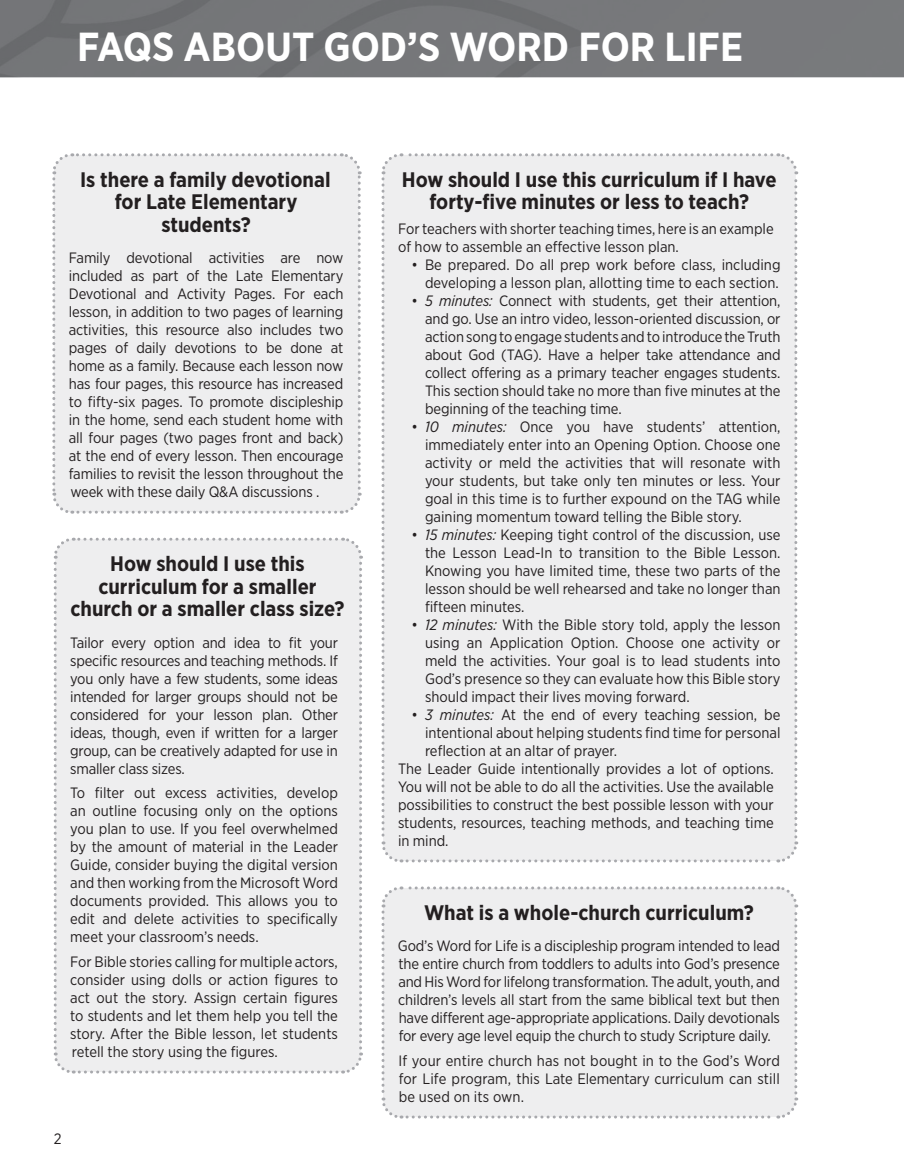
<style>
.page{position:relative;width:904px;height:1174px;background:#fff}
.page>*{position:absolute;margin:0;border:0;box-sizing:border-box;transform-origin:0 0}
.t1{font:700 40.5px "Gotham Narrow";color:#fff}
.t2{font:700 21px/22.5px "Gotham Narrow";color:#231f20;text-align:center}
.t3{font:15px/18px "Gotham Narrow";letter-spacing:-.005em;color:#231f20;text-align:justify}
.s1{font-style:italic}
</style>
<div class="page">
<img style="left:0;top:0;width:904px;height:77px">
<div style="left:52px;top:153px;width:310px;height:361px;background:#eeeeef"></div>
<div style="left:381px;top:153px;width:418px;height:710px;background:#eeeeef"></div>
<div style="left:381px;top:886px;width:418px;height:233px;background:#eeeeef"></div>
<div style="left:53px;top:537px;width:310px;height:537px;background:#eeeeef"></div>
<h1 class="t1" style="left:77px;top:20px;width:667px">FAQS ABOUT GOD’S WORD FOR LIFE</h1>
<h2 class="t2" style="left:80px;top:168px;width:252px">Is there a family devotional for Late Elementary students?</h2>
<p class="t3" style="left:69px;top:249px;width:276px">Family devotional activities are now included as part of the Late Elementary Devotional and Activity Pages. For each lesson, in addition to two pages of learning activities, this resource also includes two pages of daily devotions to be done at home as a family. Because each lesson now has four pages, this resource has increased to fifty-six pages. To promote discipleship in the home, send each student home with all four pages (two pages front and back) at the end of every lesson. Then encourage families to revisit the lesson throughout the week with these daily Q&amp;A discussions .</p>
<h2 class="t2" style="left:70px;top:552px;width:276px">How should I use this curriculum for a smaller church or a smaller class size?</h2>
<p class="t3" style="left:70px;top:633px;width:269px">Tailor every option and idea to fit your specific resources and teaching methods. If you only have a few students, some ideas intended for larger groups should not be considered for your lesson plan. Other ideas, though, even if written for a larger group, can be creatively adapted for use in smaller class sizes.</p>
<p class="t3" style="left:70px;top:784px;width:269px">To filter out excess activities, develop an outline focusing only on the options you plan to use. If you feel overwhelmed by the amount of material in the Leader Guide, consider buying the digital version and then working from the Microsoft Word documents provided. This allows you to edit and delete activities to specifically meet your classroom’s needs.</p>
<p class="t3" style="left:70px;top:952px;width:269px">For Bible stories calling for multiple actors, consider using dolls or action figures to act out the story. Assign certain figures to students and let them help you tell the story. After the Bible lesson, let students retell the story using the figures.</p>
<p class="t3" style="left:54px;top:1130px;width:9px">2</p>
<h2 class="t2" style="left:402px;top:168px;width:376px">How should I use this curriculum if I have forty-five minutes or less to teach?</h2>
<p class="t3" style="left:398px;top:219px;width:377px">For teachers with shorter teaching times, here is an example of how to assemble an effective lesson plan.</p>
<p class="t3" style="left:411px;top:255px;width:371px;text-align:right">• Be prepared. Do all prep work before class, including developing a lesson plan, allotting time to each section.</p>
<p class="t3" style="left:425px;top:291px;width:357px;text-indent:-14px">• <span class="s1">5 minutes:</span> Connect with students, get their attention, and go. Use an intro video, lesson-oriented discussion, or action song to engage students and to introduce the Truth about God (TAG). Have a helper take attendance and collect offering as a primary teacher engages students.<br>This section should take no more than five minutes at the beginning of the teaching time.</p>
<p class="t3" style="left:425px;top:417px;width:357px;text-indent:-14px">• <span class="s1">10 minutes:</span> Once you have students’ attention, immediately enter into an Opening Option. Choose one activity or meld the activities that will resonate with your students, but take only ten minutes or less. Your goal in this time is to further expound on the TAG while gaining momentum toward telling the Bible story.</p>
<p class="t3" style="left:425px;top:525px;width:357px;text-indent:-14px">• <span class="s1">15 minutes:</span> Keeping tight control of the discussion, use the Lesson Lead-In to transition to the Bible Lesson.<br>Knowing you have limited time, these two parts of the lesson should be well rehearsed and take no longer than fifteen minutes.</p>
<p class="t3" style="left:425px;top:615px;width:357px;text-indent:-14px">• <span class="s1">12 minutes:</span> With the Bible story told, apply the lesson using an Application Option. Choose one activity or meld the activities. Your goal is to lead students into God’s presence so they can evaluate how this Bible story should impact their lives moving forward.</p>
<p class="t3" style="left:411px;top:705px;width:370px">• <span class="s1">3 minutes:</span> At the end of every teaching session, be</p>
<p class="t3" style="left:425px;top:723px;width:357px">intentional about helping students find time for personal</p>
<p class="t3" style="left:425px;top:741px;width:194px">reflection at an altar of prayer.</p>
<p class="t3" style="left:398px;top:759px;width:377px">The Leader Guide intentionally provides a lot of options.</p>
<p class="t3" style="left:398px;top:777px;width:377px">You will not be able to do all the activities. Use the available</p>
<p class="t3" style="left:398px;top:795px;width:377px">possibilities to construct the best possible lesson with your</p>
<p class="t3" style="left:398px;top:813px;width:377px">students, resources, teaching methods, and teaching time</p>
<p class="t3" style="left:398px;top:831px;width:52px">in mind.</p>
<h2 class="t2" style="left:424px;top:901px;width:331px">What is a whole-church curriculum?</h2>
<p class="t3" style="left:398px;top:937px;width:384px">God’s Word for Life is a discipleship program intended to lead the entire church from toddlers to adults into God’s presence and His Word for lifelong transformation. The adult, youth, and children’s levels all start from the same biblical text but then have different age-appropriate applications. Daily devotionals for every age level equip the church to study Scripture daily.</p>
<p class="t3" style="left:398px;top:1051px;width:383px">If your entire church has not bought in to the God’s Word for Life program, this Late Elementary curriculum can still be used on its own.</p>
</div>
